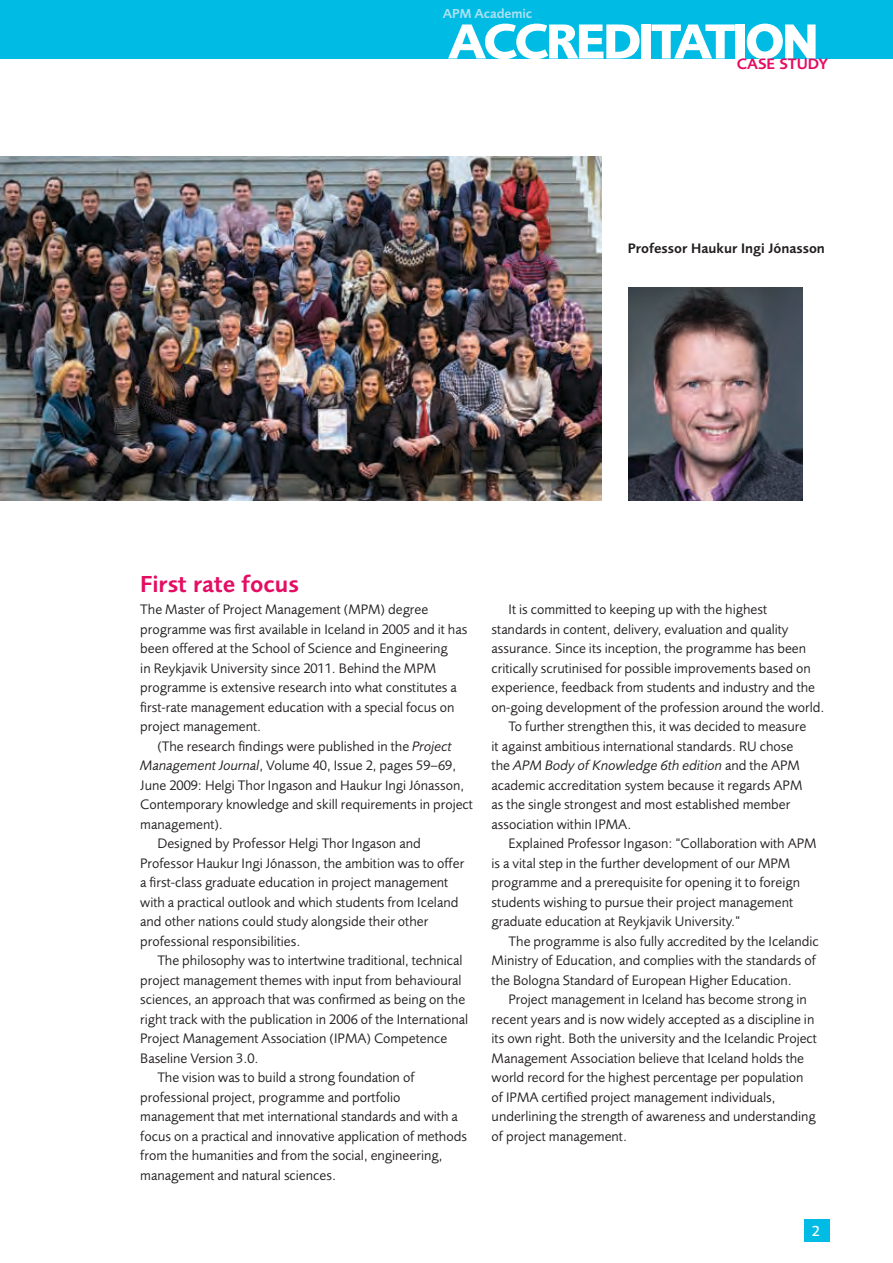
<style>
.page{position:relative;width:893px;height:1263px;background:#fff}
.page>*{position:absolute;margin:0;border:0;box-sizing:border-box;transform-origin:0 0}
.t1{font:700 51px "Foundry Sans";letter-spacing:-.06em;color:#fff}
.t2{font:600 24px "Foundry Sans";color:#e50d63}
.t3{font:600 15.6px "Foundry Sans";color:#e50d63}
.t4{font:500 15px "Foundry Sans";color:#fff}
.t5{font:14.25px/19.5px "Foundry Sans";color:#231f20}
.t6{font:italic 14.25px "Foundry Sans";color:#231f20}
.t7{font:600 14.25px "Foundry Sans";color:#231f20}
.t8{font:600 13.5px "Foundry Sans";letter-spacing:-.01em;color:#ade0f2}
.s1{font-style:italic}
.s2{font-style:normal}
</style>
<div class="page">
<div style="left:804px;top:1220px;width:25px;height:22px;background:#00bce4"></div>
<div style="left:0;top:0;width:893px;height:58px;background:#00bce4"></div>
<img style="left:628px;top:287px;width:174px;height:213px">
<img style="left:0;top:157px;width:601px;height:343px">
<p class="t8" style="left:443px;top:5px;width:91px">APM Academic</p>
<h1 class="t1" style="left:448px;top:11px;width:373px">ACCREDITATION</h1>
<p class="t3" style="left:737px;top:55px;width:93px">CASE STUDY</p>
<p class="t7" style="left:628px;top:240px;width:199px">Professor Haukur Ingi Jónasson</p>
<h2 class="t2" style="left:140px;top:570px;width:160px">First rate focus</h2>
<p class="t5" style="left:140px;top:600px;width:328px">The Master of Project Management (MPM) degree programme was first available in Iceland in 2005 and it has been offered at the School of Science and Engineering<br>in Reykjavik University since 2011. Behind the MPM programme is extensive research into what constitutes a first-rate management education with a special focus on project management.</p>
<p class="t5" style="left:157px;top:736px;width:296px">(The research findings were published in the <span class="s1">Project</span></p>
<p class="t5" style="left:140px;top:756px;width:317px"><span class="s1">Management Journal</span>, Volume 40, Issue 2, pages 59–69,</p>
<p class="t5" style="left:140px;top:775px;width:325px">June 2009: Helgi Thor Ingason and Haukur Ingi Jónasson,</p>
<p class="t5" style="left:140px;top:795px;width:334px">Contemporary knowledge and skill requirements in project</p>
<p class="t5" style="left:140px;top:814px;width:84px">management).</p>
<p class="t5" style="left:157px;top:834px;width:265px">Designed by Professor Helgi Thor Ingason and</p>
<p class="t5" style="left:140px;top:853px;width:325px">Professor Haukur Ingi Jónasson, the ambition was to offer</p>
<p class="t5" style="left:140px;top:873px;width:310px">a first-class graduate education in project management</p>
<p class="t5" style="left:140px;top:892px;width:320px">with a practical outlook and which students from Iceland</p>
<p class="t5" style="left:140px;top:912px;width:289px">and other nations could study alongside their other</p>
<p class="t5" style="left:140px;top:931px;width:162px">professional responsibilities.</p>
<p class="t5" style="left:157px;top:951px;width:307px">The philosophy was to intertwine traditional, technical</p>
<p class="t5" style="left:140px;top:970px;width:323px">project management themes with input from behavioural</p>
<p class="t5" style="left:140px;top:990px;width:326px">sciences, an approach that was confirmed as being on the</p>
<p class="t5" style="left:140px;top:1009px;width:329px">right track with the publication in 2006 of the International</p>
<p class="t5" style="left:140px;top:1029px;width:309px">Project Management Association (IPMA) Competence</p>
<p class="t5" style="left:140px;top:1048px;width:120px">Baseline Version 3.0.</p>
<p class="t5" style="left:157px;top:1068px;width:259px">The vision was to build a strong foundation of</p>
<p class="t5" style="left:140px;top:1087px;width:262px">professional project, programme and portfolio</p>
<p class="t5" style="left:140px;top:1107px;width:319px">management that met international standards and with a</p>
<p class="t5" style="left:140px;top:1126px;width:328px">focus on a practical and innovative application of methods</p>
<p class="t5" style="left:140px;top:1146px;width:303px">from the humanities and from the social, engineering,</p>
<p class="t5" style="left:140px;top:1165px;width:197px">management and natural sciences.</p>
<p class="t5" style="left:509px;top:600px;width:260px">It is committed to keeping up with the highest</p>
<p class="t5" style="left:492px;top:619px;width:298px">standards in content, delivery, evaluation and quality</p>
<p class="t5" style="left:492px;top:639px;width:316px">assurance. Since its inception, the programme has been</p>
<p class="t5" style="left:492px;top:658px;width:321px">critically scrutinised for possible improvements based on</p>
<p class="t5" style="left:492px;top:677px;width:325px">experience, feedback from students and industry and the</p>
<p class="t5" style="left:492px;top:697px;width:334px">on-going development of the profession around the world.</p>
<p class="t5" style="left:509px;top:716px;width:299px">To further strengthen this, it was decided to measure</p>
<p class="t5" style="left:492px;top:736px;width:303px">it against ambitious international standards. RU chose</p>
<p class="t6" style="left:492px;top:757px;width:310px"><span class="s2">the</span> APM Body of Knowledge 6th edition <span class="s2">and the APM</span></p>
<p class="t5" style="left:492px;top:775px;width:312px">academic accreditation system because it regards APM</p>
<p class="t5" style="left:492px;top:794px;width:300px">as the single strongest and most established member</p>
<p class="t5" style="left:492px;top:814px;width:141px">association within IPMA.</p>
<p class="t5" style="left:509px;top:833px;width:309px">Explained Professor Ingason: “Collaboration with APM</p>
<p class="t5" style="left:492px;top:853px;width:300px">is a vital step in the further development of our MPM</p>
<p class="t5" style="left:492px;top:872px;width:310px">programme and a prerequisite for opening it to foreign</p>
<p class="t5" style="left:492px;top:892px;width:303px">students wishing to pursue their project management</p>
<p class="t5" style="left:492px;top:911px;width:250px">graduate education at Reykjavik University.”</p>
<p class="t5" style="left:509px;top:931px;width:312px">The programme is also fully accredited by the Icelandic</p>
<p class="t5" style="left:492px;top:950px;width:326px">Ministry of Education, and complies with the standards of</p>
<p class="t5" style="left:492px;top:970px;width:302px">the Bologna Standard of European Higher Education.</p>
<p class="t5" style="left:509px;top:989px;width:300px">Project management in Iceland has become strong in</p>
<p class="t5" style="left:492px;top:1009px;width:324px">recent years and is now widely accepted as a discipline in</p>
<p class="t5" style="left:492px;top:1028px;width:327px">its own right. Both the university and the Icelandic Project</p>
<p class="t5" style="left:492px;top:1048px;width:314px">Management Association believe that Iceland holds the</p>
<p class="t5" style="left:492px;top:1067px;width:313px">world record for the highest percentage per population</p>
<p class="t5" style="left:492px;top:1087px;width:285px">of IPMA certified project management individuals,</p>
<p class="t5" style="left:492px;top:1106px;width:326px">underlining the strength of awareness and understanding</p>
<p class="t5" style="left:492px;top:1126px;width:137px">of project management.</p>
<p class="t4" style="left:812px;top:1222px;width:10px">2</p>
</div>
